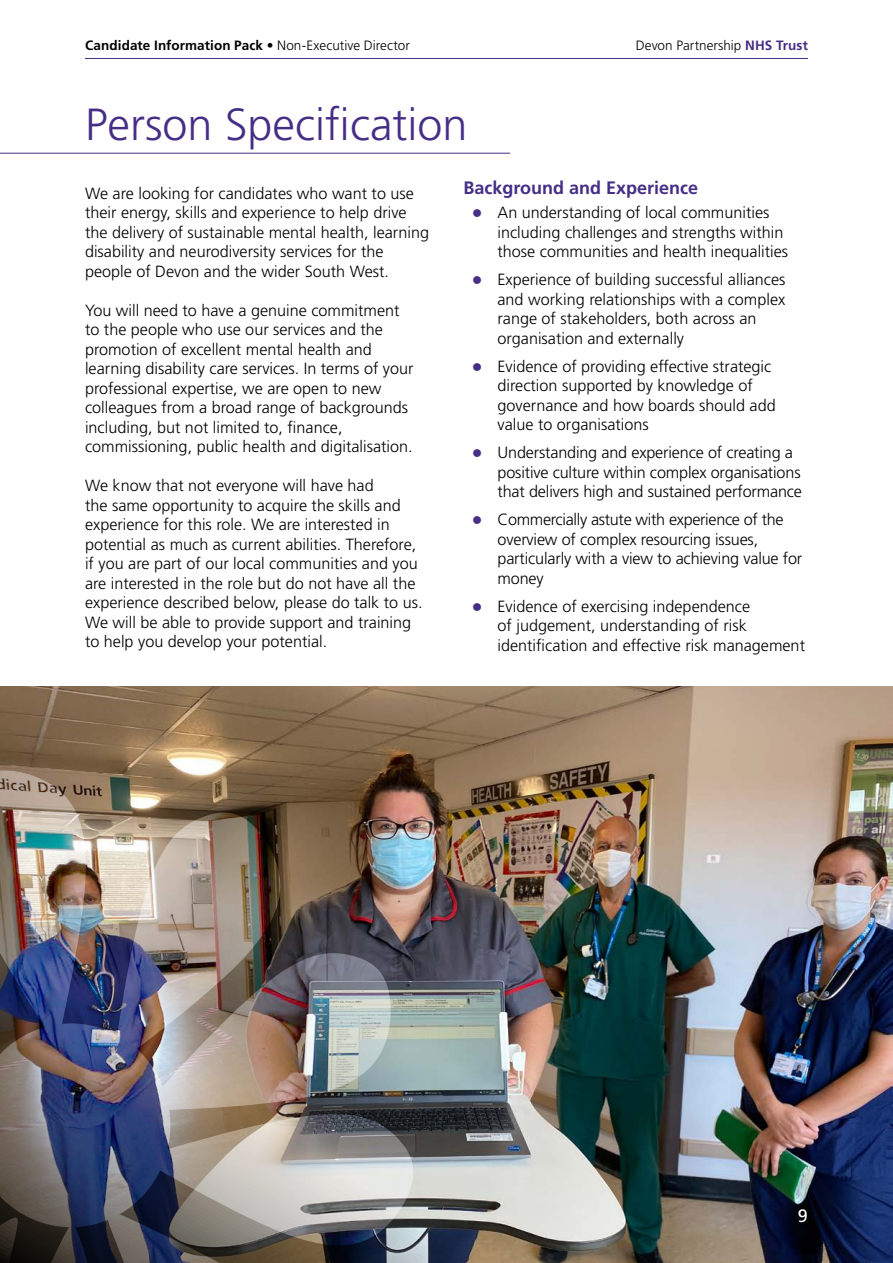
<style>
.page{position:relative;width:893px;height:1263px;background:#fff}
.page>*{position:absolute;margin:0;border:0;box-sizing:border-box;transform-origin:0 0}
.t1{font:300 45px "Frutiger LT Std";color:#452e86}
.t2{font:700 18px "Frutiger LT Std";color:#452e86}
.t3{font:18px "Frutiger LT Std";color:#fff}
.t4{font:300 16.2px/19.5px "Frutiger LT Std";color:#000}
.t5{font:700 13.5px "Frutiger LT Std";letter-spacing:.005em;color:#000}
.t6{font:300 13.5px "Frutiger LT Std";color:#000}
.s1{font-weight:300}
.s2{font-weight:700;color:#452e86}
.s3{color:#452e86}
</style>
<div class="page">
<hr style="left:85px;top:58px;width:723px;height:1px;background:#452e86">
<hr style="left:0;top:153px;width:510px;height:1px;background:#452e86">
<img style="left:0;top:686px;width:893px;height:577px">
<img style="left:0;top:770px;width:416px;height:493px">
<p class="t5" style="left:85px;top:37px;width:326px">Candidate Information Pack <span class="s1">• Non-Executive Director</span></p>
<p class="t6" style="left:636px;top:37px;width:174px">Devon Partnership <span class="s2">NHS Trust</span></p>
<h1 class="t1" style="left:85px;top:99px;width:384px">Person Specification</h1>
<p class="t4" style="left:85px;top:183px;width:346px">We are looking for candidates who want to use their energy, skills and experience to help drive the delivery of sustainable mental health, learning disability and neurodiversity services for the people of Devon and the wider South West.</p>
<p class="t4" style="left:85px;top:300px;width:330px">You will need to have a genuine commitment to the people who use our services and the promotion of excellent mental health and learning disability care services. In terms of your professional expertise, we are open to new colleagues from a broad range of backgrounds including, but not limited to, finance, commissioning, public health and digitalisation.</p>
<p class="t4" style="left:85px;top:476px;width:339px">We know that not everyone will have had<br>the same opportunity to acquire the skills and experience for this role. We are interested in potential as much as current abilities. Therefore, if you are part of our local communities and you are interested in the role but do not have all the experience described below, please do talk to us.<br>We will be able to provide support and training to help you develop your potential.</p>
<p class="t2" style="left:463px;top:177px;width:236px">Background and Experience</p>
<p class="t4" style="left:497px;top:203px;width:292px;text-indent:-26px"><span class="s3">●</span> An understanding of local communities including challenges and strengths within those communities and health inequalities</p>
<p class="t4" style="left:497px;top:270px;width:290px;text-indent:-26px"><span class="s3">●</span> Experience of building successful alliances and working relationships with a complex range of stakeholders, both across an organisation and externally</p>
<p class="t4" style="left:497px;top:356px;width:280px;text-indent:-26px"><span class="s3">●</span> Evidence of providing effective strategic direction supported by knowledge of governance and how boards should add value to organisations</p>
<p class="t4" style="left:497px;top:443px;width:306px;text-indent:-26px"><span class="s3">●</span> Understanding and experience of creating a positive culture within complex organisations that delivers high and sustained performance</p>
<p class="t4" style="left:497px;top:510px;width:306px;text-indent:-26px"><span class="s3">●</span> Commercially astute with experience of the overview of complex resourcing issues, particularly with a view to achieving value for money</p>
<p class="t4" style="left:497px;top:596px;width:309px;text-indent:-26px"><span class="s3">●</span> Evidence of exercising independence<br>of judgement, understanding of risk identification and effective risk management</p>
<p class="t3" style="left:798px;top:1205px;width:12px">9</p>
</div>
